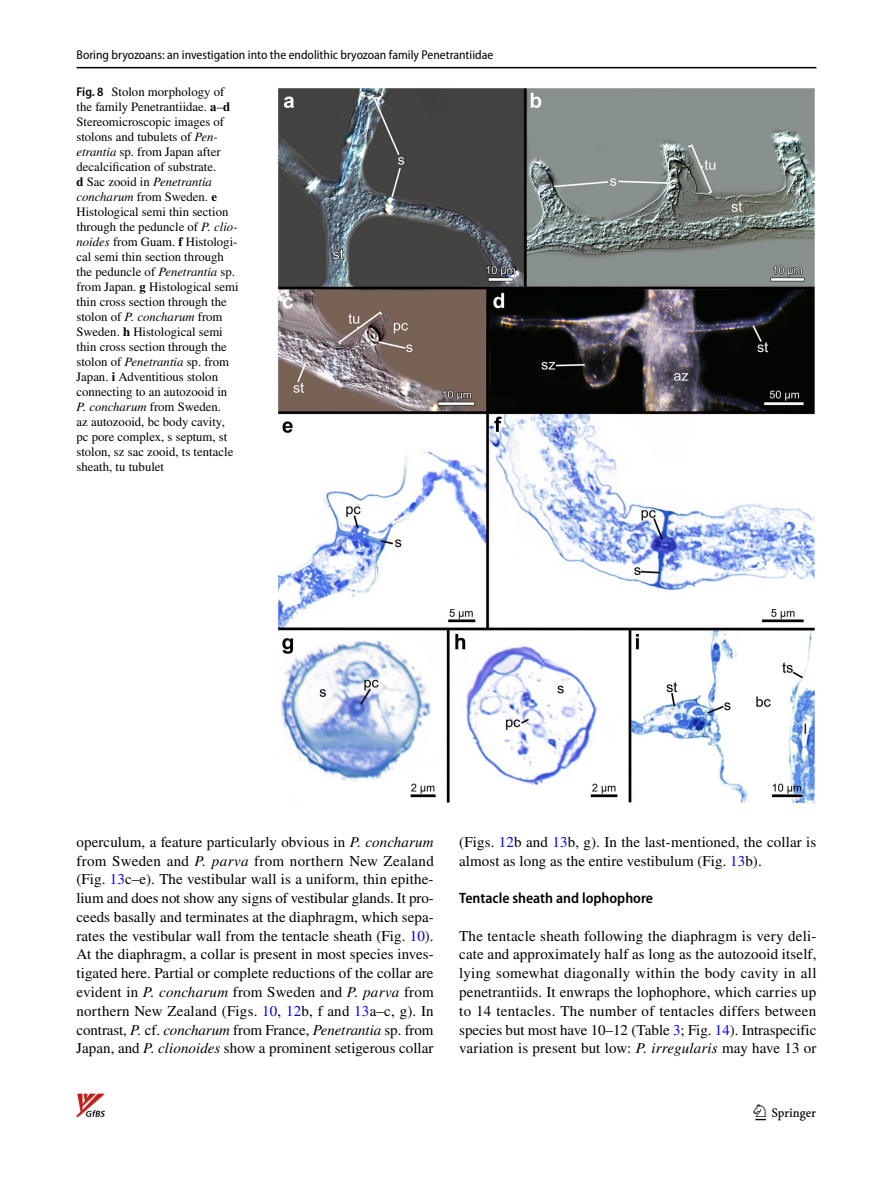
<style>
.page{position:relative;width:893px;height:1187px;background:#fff}
.page>*{position:absolute;margin:0;border:0;box-sizing:border-box;transform-origin:0 0}
.t1{font:22.5px "Springnew Regular 3";color:#000}
.t2{font:15px/18.8px "STIX";letter-spacing:.005em;color:#000;text-align:justify}
.t3{font:600 semi-condensed 15px "Myriad Pro";color:#000}
.t4{font:12.75px/15px "STIX";color:#000}
.t5{font:semi-condensed 12.75px "Myriad Pro";color:#000}
.s1{font-family:"Myriad Pro";font-weight:600;font-stretch:semi-condensed}
.s2{font-weight:700}
.s3{font-style:italic}
.s4{color:#00f}
</style>
<div class="page">
<hr style="left:77px;top:67px;width:739px;height:1px;background:#000">
<img style="left:75px;top:1093px;width:30px;height:25px">
<img style="left:276px;top:87px;width:540px;height:716px">
<p class="t5" style="left:77px;top:48px;width:418px">Boring bryozoans: an investigation into the endolithic bryozoan family Penetrantiidae</p>
<p class="t4" style="left:77px;top:85px;width:164px"><span class="s1">Fig. 8</span> Stolon morphology of the family Penetrantiidae. <span class="s2">a</span>–<span class="s2">d<br></span>Stereomicroscopic images of stolons and tubulets of <span class="s3">Pen&shy;etrantia</span> sp. from Japan after decalcification of substrate.<br><span class="s2">d</span> Sac zooid in <span class="s3">Penetrantia concharum</span> from Sweden. <span class="s2">e<br></span>Histological semi thin section through the peduncle of <span class="s3">P. clio&shy;noides</span> from Guam. <span class="s2">f</span> Histologi&shy;cal semi thin section through the peduncle of <span class="s3">Penetrantia</span> sp. from Japan. <span class="s2">g</span> Histological semi thin cross section through the stolon of <span class="s3">P. concharum</span> from<br>Sweden. <span class="s2">h</span> Histological semi thin cross section through the stolon of <span class="s3">Penetrantia</span> sp. from<br>Japan. <span class="s2">i</span> Adventitious stolon connecting to an autozooid in<br><span class="s3">P. concharum</span> from Sweden.<br>az autozooid, bc body cavity, pc pore complex, s septum, st stolon, sz sac zooid, ts tentacle sheath, tu tubulet</p>
<p class="t2" style="left:77px;top:833px;width:359px">operculum, a feature particularly obvious in <span class="s3">P. concharum </span>from Sweden and <span class="s3">P. parva</span> from northern New Zealand (Fig. <span class="s4">13</span>c–e). The vestibular wall is a uniform, thin epithe&shy;lium and does not show any signs of vestibular glands. It pro&shy;ceeds basally and terminates at the diaphragm, which sepa&shy;rates the vestibular wall from the tentacle sheath (Fig. <span class="s4">10</span>).<br>At the diaphragm, a collar is present in most species inves&shy;tigated here. Partial or complete reductions of the collar are evident in <span class="s3">P. concharum</span> from Sweden and <span class="s3">P. parva</span> from northern New Zealand (Figs. <span class="s4">10</span>, <span class="s4">12</span>b, f and <span class="s4">13</span>a–c, g). In contrast, <span class="s3">P.</span> cf. <span class="s3">concharum</span> from France, <span class="s3">Penetrantia</span> sp. from Japan, and <span class="s3">P. clionoides</span> show a prominent setigerous collar</p>
<p class="t2" style="left:459px;top:833px;width:359px">(Figs. <span class="s4">12</span>b and <span class="s4">13</span>b, g). In the last-mentioned, the collar is almost as long as the entire vestibulum (Fig. <span class="s4">13</span>b).</p>
<p class="t3" style="left:459px;top:889px;width:195px">Tentacle sheath and lophophore</p>
<p class="t2" style="left:459px;top:927px;width:359px">The tentacle sheath following the diaphragm is very deli&shy;cate and approximately half as long as the autozooid itself, lying somewhat diagonally within the body cavity in all penetrantiids. It enwraps the lophophore, which carries up to 14 tentacles. The number of tentacles differs between species but most have 10–12 (Table <span class="s4">3</span>; Fig. <span class="s4">14</span>). Intraspecific variation is present but low: <span class="s3">P. irregularis</span> may have 13 or</p>
<h1 class="t1" style="left:755px;top:1104px;width:62px">1 3</h1>
</div>
